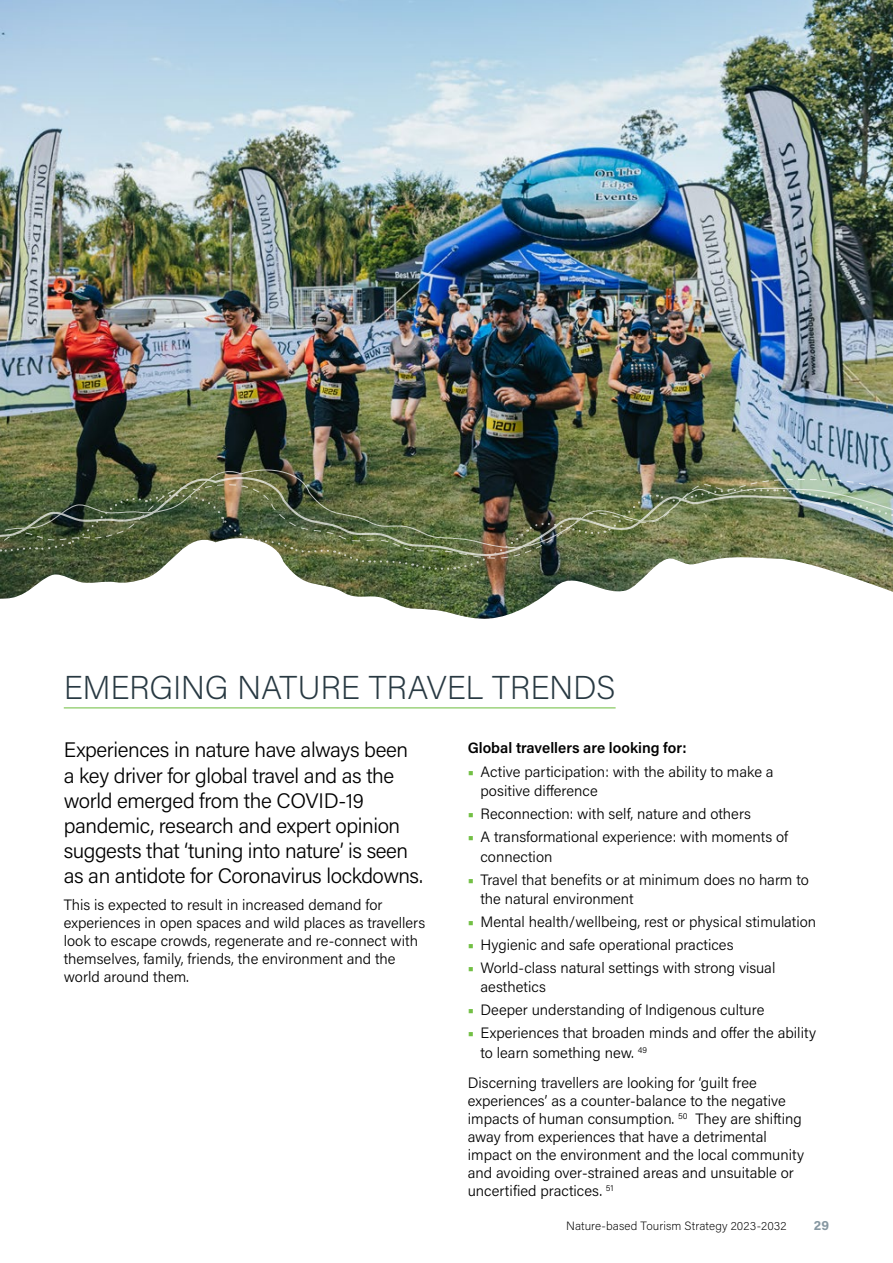
<style>
.page{position:relative;width:893px;height:1263px;background:#fff}
.page>*{position:absolute;margin:0;border:0;box-sizing:border-box;transform-origin:0 0}
.t1{font:200 33px "Acumin Pro";letter-spacing:-.01em;color:#283942}
.t2{font:300 21px/25.2px "Acumin Pro";letter-spacing:-.02em;color:#000}
.t3{font:300 15px/18px "Acumin Pro";color:#000}
.t4{font:600 15px "Acumin Pro";color:#000}
.t5{font:700 13.5px "Acumin Pro";color:#8697a1}
.t6{font:200 12px "Acumin Pro";letter-spacing:.01em;color:#000}
.s1{font-weight:900;color:#72bf44}
</style>
<div class="page">
<hr style="left:64px;top:707px;width:552px;height:1px;background:#72bf44">
<img style="left:0;top:0;width:893px;height:619px">
<img style="left:4px;top:461px;width:889px;height:17px">
<img style="left:0;top:478px;width:893px;height:97px">
<h1 class="t1" style="left:64px;top:665px;width:553px">EMERGING NATURE TRAVEL TRENDS</h1>
<h2 class="t2" style="left:64px;top:737px;width:361px">Experiences in nature have always been a key driver for global travel and as the world emerged from the COVID-19 pandemic, research and expert opinion suggests that ‘tuning into nature’ is seen as an antidote for Coronavirus lockdowns.</h2>
<p class="t3" style="left:64px;top:895px;width:363px">This is expected to result in increased demand for experiences in open spaces and wild places as travellers look to escape crowds, regenerate and re-connect with themselves, family, friends, the environment and the world around them.</p>
<p class="t4" style="left:468px;top:737px;width:221px">Global travellers are looking for:</p>
<p class="t3" style="left:480px;top:761px;width:295px;line-height:19.5px;text-indent:-13px"><span class="s1">•</span> Active participation: with the ability to make a positive difference</p>
<p class="t3" style="left:468px;top:804px;width:285px"><span class="s1">•</span> Reconnection: with self, nature and others</p>
<p class="t3" style="left:480px;top:826px;width:309px;line-height:19.5px;text-indent:-13px"><span class="s1">•</span> A transformational experience: with moments of connection</p>
<p class="t3" style="left:480px;top:869px;width:330px;line-height:19.5px;text-indent:-13px"><span class="s1">•</span> Travel that benefits or at minimum does no harm to the natural environment</p>
<p class="t3" style="left:468px;top:912px;width:350px"><span class="s1">•</span> Mental health/wellbeing, rest or physical stimulation</p>
<p class="t3" style="left:468px;top:935px;width:267px"><span class="s1">•</span> Hygienic and safe operational practices</p>
<p class="t3" style="left:480px;top:957px;width:296px;line-height:19.5px;text-indent:-13px"><span class="s1">•</span> World-class natural settings with strong visual aesthetics</p>
<p class="t3" style="left:468px;top:1000px;width:298px"><span class="s1">•</span> Deeper understanding of Indigenous culture</p>
<p class="t3" style="left:480px;top:1022px;width:337px;line-height:19.5px;text-indent:-13px"><span class="s1">•</span> Experiences that broaden minds and offer the ability to learn something new. <sup>49</sup></p>
<p class="t3" style="left:468px;top:1073px;width:338px">Discerning travellers are looking for ‘guilt free experiences’ as a counter-balance to the negative impacts of human consumption. <sup>50</sup> They are shifting away from experiences that have a detrimental impact on the environment and the local community and avoiding over-strained areas and unsuitable or uncertified practices. <sup>51</sup></p>
<p class="t6" style="left:566px;top:1217px;width:222px">Nature-based Tourism Strategy 2023-2032</p>
<p class="t5" style="left:814px;top:1216px;width:17px">29</p>
</div>
